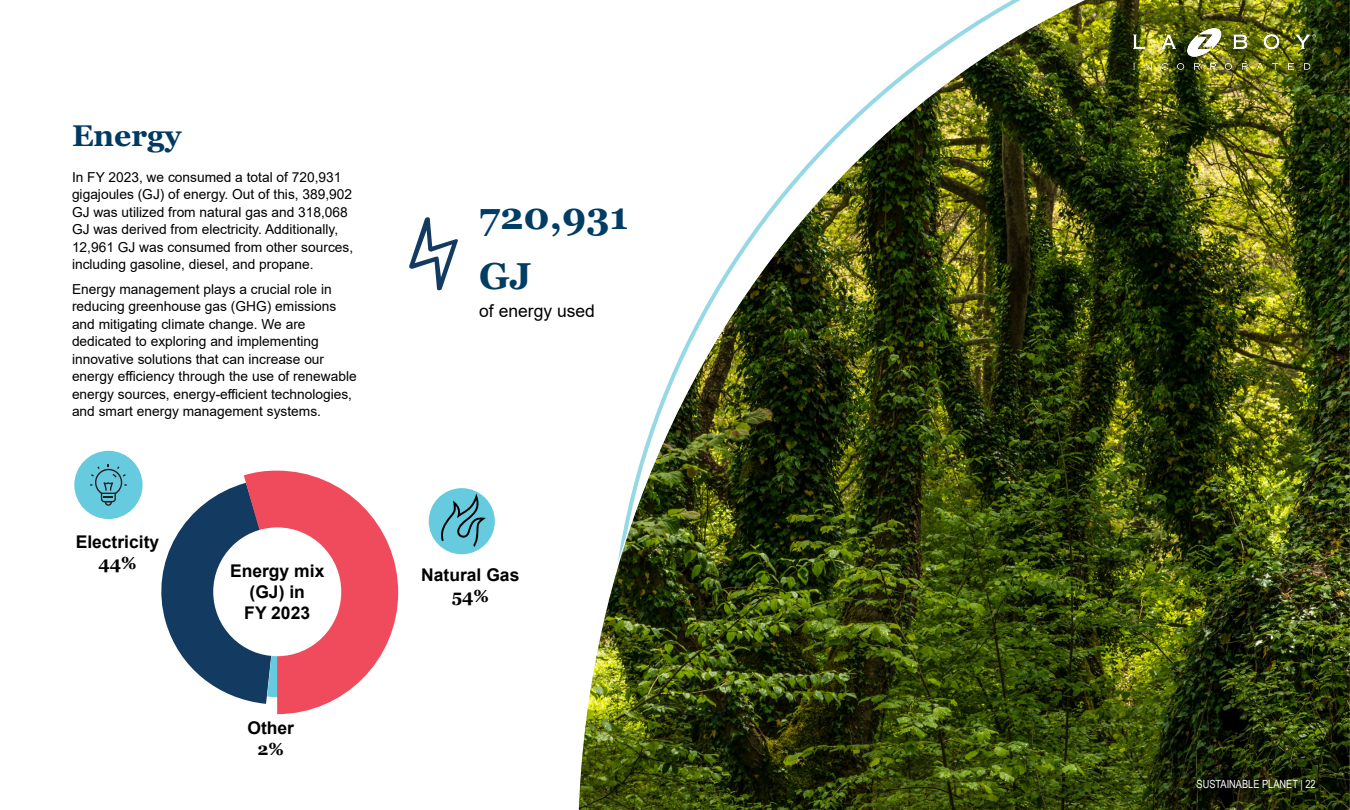
<style>
.page{position:relative;width:1350px;height:810px;background:#fff}
.page>*{position:absolute;margin:0;border:0;box-sizing:border-box;transform-origin:0 0}
.t1{font:700 37.5px/60px "Georgia";color:#003d65}
.t2{font:700 30px "Georgia";color:#003a63}
.t3{font:700 17.5px/21px "Arial";color:#000;text-align:center}
.t4{font:17.5px "Arial";color:#000}
.t5{font:700 17.5px "Georgia";color:#000}
.t6{font:13.75px/17.5px "Arial";color:#000}
.t7{font:11.25px "Arial Narrow";color:#fff}
.s1{font-style:inherit}
</style>
<div class="page">
<img style="left:578px;top:0;width:772px;height:810px">
<svg style="left:161px;top:471px;width:237px;height:243px"></svg>
<div style="left:213px;top:527px;width:128px;height:129px;background:#fff;border-radius:50%"></div>
<div style="left:429px;top:488px;width:66px;height:66px;background:#67cbdf;border-radius:50%"></div>
<svg style="left:439px;top:493px;width:47px;height:54px"></svg>
<div style="left:74px;top:451px;width:69px;height:68px;background:#67cbdf;border-radius:50%"></div>
<svg style="left:90px;top:464px;width:37px;height:42px"></svg>
<svg style="left:409px;top:217px;width:49px;height:73px"></svg>
<h2 class="t2" style="left:72px;top:117px;width:111px">Energy</h2>
<p class="t6" style="left:72px;top:168px;width:283px">In FY 2023, we consumed a total of 720,931 gigajoules (GJ) of energy. Out of this, 389,902<br>GJ was utilized from natural gas and 318,068<br>GJ was derived from electricity. Additionally, 12,961 GJ was consumed from other sources, including gasoline, diesel, and propane.</p>
<p class="t6" style="left:72px;top:280px;width:286px">Energy management plays a crucial role in reducing greenhouse gas (GHG) emissions and mitigating climate change. We are dedicated to exploring and implementing innovative solutions that can increase our energy efficiency through the use of renewable energy sources, energy-efficient technologies, and smart energy management systems.</p>
<p class="t3" style="left:76px;top:532px;width:85px">Electricity</p>
<p class="t5" style="left:98px;top:552px;width:40px">44%</p>
<p class="t3" style="left:230px;top:561px;width:96px">Energy mix (GJ) in<br>FY 2023</p>
<p class="t3" style="left:247px;top:717px;width:48px">Other</p>
<p class="t5" style="left:258px;top:738px;width:28px">2%</p>
<h1 class="t1" style="left:479px;top:186px;width:150px">720,931<br>GJ</h1>
<p class="t4" style="left:479px;top:299px;width:117px">of energy used</p>
<p class="t3" style="left:421px;top:565px;width:100px">Natural Gas</p>
<p class="t5" style="left:452px;top:585px;width:39px">54%</p>
<p class="t7" style="left:1197px;top:776px;width:120px">SUSTAINABLE PLANET | <span class="s1">22</span></p>
</div>
